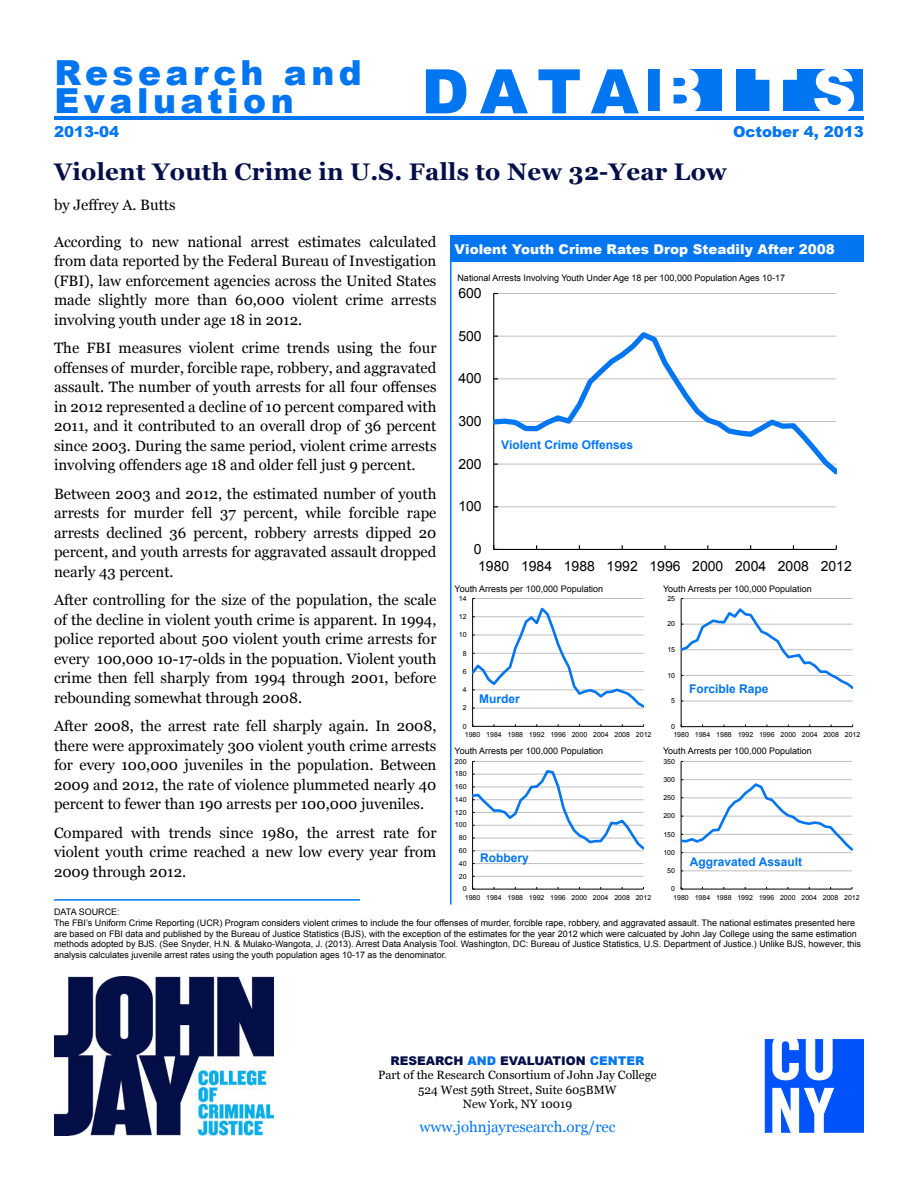
<style>
.page{position:relative;width:918px;height:1188px;background:#fff}
.page>*{position:absolute;margin:0;border:0;box-sizing:border-box;transform-origin:0 0}
.t1{font:900 61.5px "Arial";letter-spacing:.22em;color:#0275f0}
.t2{font:900 34.5px/28.5px "Arial";letter-spacing:.13em;color:#0275f0}
.t3{font:700 24px "Georgia";letter-spacing:.01em;color:#040f47}
.t4{font:15px/19.5px "Georgia";color:#000;text-align:justify}
.t5{font:15px "Georgia";color:#0275f0}
.t6{font:900 15px "Arial";color:#0275f0}
.t7{font:13.95px "Arial";color:#000}
.t8{font:900 13.5px "Arial";color:#fff}
.t9{font:12px/14.4px "Georgia";color:#000;text-align:center}
.t10{font:700 12px "Arial";color:#0275f0}
.t11{font:900 12px "Arial";color:#040f47}
.t12{font:9px/10.8px "Arial";color:#000}
.t13{font:7.05px "Arial";color:#000}
.s1{color:#fff}
.s2{color:#0275f0}
</style>
<div class="page">
<svg style="left:765px;top:1039px;width:99px;height:93px"></svg>
<div style="left:648px;top:69px;width:214px;height:42px;background:#0275f0"></div>
<hr style="left:54px;top:117px;width:810px;height:3px;background:#0275f0">
<div style="left:450px;top:236px;width:414px;height:26px;background:#0275f0"></div>
<img style="left:54px;top:977px;width:219px;height:158px">
<hr style="left:450px;top:261px;width:2px;height:643px;background:#0275f0">
<hr style="left:54px;top:899px;width:306px;height:2px;background:#0275f0">
<hr style="left:494px;top:507px;width:342px;height:1px;background:#bfbfbf">
<hr style="left:494px;top:293px;width:342px;height:1px;background:#bfbfbf">
<hr style="left:493px;top:294px;width:1px;height:255px;background:#000">
<hr style="left:494px;top:549px;width:342px;height:1px;background:#000">
<svg style="left:494px;top:328px;width:343px;height:151px"></svg>
<hr style="left:472px;top:599px;width:1px;height:127px;background:#000">
<hr style="left:473px;top:726px;width:171px;height:1px;background:#000">
<svg style="left:473px;top:598px;width:171px;height:112px"></svg>
<hr style="left:681px;top:701px;width:172px;height:1px;background:#bfbfbf">
<hr style="left:681px;top:598px;width:172px;height:1px;background:#bfbfbf">
<hr style="left:681px;top:599px;width:1px;height:128px;background:#000">
<hr style="left:681px;top:726px;width:172px;height:1px;background:#000">
<svg style="left:681px;top:606px;width:172px;height:86px"></svg>
<hr style="left:473px;top:876px;width:170px;height:1px;background:#bfbfbf">
<hr style="left:473px;top:863px;width:170px;height:1px;background:#bfbfbf">
<hr style="left:473px;top:761px;width:170px;height:1px;background:#bfbfbf">
<hr style="left:472px;top:761px;width:1px;height:128px;background:#000">
<hr style="left:473px;top:889px;width:170px;height:1px;background:#000">
<svg style="left:473px;top:768px;width:171px;height:84px"></svg>
<hr style="left:681px;top:871px;width:171px;height:1px;background:#bfbfbf">
<hr style="left:681px;top:761px;width:171px;height:1px;background:#bfbfbf">
<hr style="left:681px;top:761px;width:1px;height:128px;background:#000">
<hr style="left:681px;top:889px;width:171px;height:1px;background:#000">
<svg style="left:681px;top:779px;width:171px;height:74px"></svg>
<h2 class="t2" style="left:55px;top:57px;width:309px">Research and<br>Evaluation</h2>
<p class="t6" style="left:54px;top:121px;width:67px">2013-04</p>
<h1 class="t1" style="left:421px;top:47px;width:437px">DATA<span class="s1">BITS</span></h1>
<p class="t6" style="left:733px;top:121px;width:132px">October 4, 2013</p>
<h3 class="t3" style="left:54px;top:156px;width:674px">Violent Youth Crime in U.S. Falls to New 32-Year Low</h3>
<p class="t4" style="left:54px;top:196px;width:123px">by Jeffrey A. Butts</p>
<p class="t4" style="left:54px;top:232px;width:384px">According to new national arrest estimates calculated from data reported by the Federal Bureau of Investigation (FBI), law enforcement agencies across the United States made slightly more than 60,000 violent crime arrests involving youth under age 18 in 2012.</p>
<p class="t4" style="left:54px;top:339px;width:384px">The FBI measures violent crime trends using the four offenses of murder, forcible rape, robbery, and aggravated assault. The number of youth arrests for all four offenses in 2012 represented a decline of 10 percent compared with 2011, and it contributed to an overall drop of 36 percent since 2003. During the same period, violent crime arrests involving offenders age 18 and older fell just 9 percent.</p>
<p class="t4" style="left:54px;top:484px;width:384px">Between 2003 and 2012, the estimated number of youth arrests for murder fell 37 percent, while forcible rape arrests declined 36 percent, robbery arrests dipped 20 percent, and youth arrests for aggravated assault dropped nearly 43 percent.</p>
<p class="t4" style="left:54px;top:591px;width:384px">After controlling for the size of the population, the scale of the decline in violent youth crime is apparent. In 1994, police reported about 500 violent youth crime arrests for every 100,000 10-17-olds in the popuation. Violent youth crime then fell sharply from 1994 through 2001, before rebounding somewhat through 2008.</p>
<p class="t4" style="left:54px;top:717px;width:384px">After 2008, the arrest rate fell sharply again. In 2008, there were approximately 300 violent youth crime arrests for every 100,000 juveniles in the population. Between 2009 and 2012, the rate of violence plummeted nearly 40 percent to fewer than 190 arrests per 100,000 juveniles.</p>
<p class="t4" style="left:54px;top:823px;width:384px">Compared with trends since 1980, the arrest rate for violent youth crime reached a new low every year from 2009 through 2012.</p>
<p class="t12" style="left:54px;top:907px;width:809px">DATA SOURCE:<br>The FBI’s Uniform Crime Reporting (UCR) Program considers violent crimes to include the four offenses of murder, forcible rape, robbery, and aggravated assault. The national estimates presented here are based on FBI data and published by the Bureau of Justice Statistics (BJS), with the exception of the estimates for the year 2012 which were calcuated by John Jay College using the same estimation methods adopted by BJS. (See Snyder, H.N. &amp; Mulako-Wangota, J. (2013). Arrest Data Analysis Tool. Washington, DC: Bureau of Justice Statistics, U.S. Department of Justice.) Unlike BJS, however, this analysis calculates juvenile arrest rates using the youth population ages 10-17 as the denominator.</p>
<p class="t8" style="left:454px;top:239px;width:382px">Violent Youth Crime Rates Drop Steadily After 2008</p>
<p class="t12" style="left:458px;top:273px;width:329px">National Arrests Involving Youth Under Age 18 per 100,000 Population Ages 10-17</p>
<p class="t7" style="left:458px;top:284px;width:25px">600</p>
<p class="t7" style="left:458px;top:327px;width:25px">500</p>
<p class="t7" style="left:458px;top:369px;width:25px">400</p>
<p class="t7" style="left:458px;top:412px;width:25px">300</p>
<p class="t10" style="left:501px;top:437px;width:133px">Violent Crime Offenses</p>
<p class="t7" style="left:458px;top:455px;width:25px">200</p>
<p class="t7" style="left:458px;top:497px;width:25px">100</p>
<p class="t7" style="left:474px;top:540px;width:9px">0</p>
<p class="t7" style="left:478px;top:557px;width:375px">1980 1984 1988 1992 1996 2000 2004 2008 2012</p>
<p class="t12" style="left:454px;top:583px;width:150px">Youth Arrests per 100,000 Population</p>
<p class="t12" style="left:663px;top:583px;width:150px">Youth Arrests per 100,000 Population</p>
<p class="t13" style="left:459px;top:594px;width:9px">14</p>
<p class="t13" style="left:667px;top:594px;width:9px">25</p>
<p class="t13" style="left:459px;top:612px;width:9px">12</p>
<p class="t13" style="left:667px;top:619px;width:9px">20</p>
<p class="t13" style="left:459px;top:630px;width:9px">10</p>
<p class="t13" style="left:667px;top:645px;width:9px">15</p>
<p class="t13" style="left:463px;top:648px;width:5px">8</p>
<p class="t13" style="left:463px;top:667px;width:5px">6</p>
<p class="t13" style="left:667px;top:671px;width:9px">10</p>
<p class="t10" style="left:689px;top:680px;width:81px">Forcible Rape</p>
<p class="t13" style="left:463px;top:685px;width:5px">4</p>
<p class="t10" style="left:479px;top:691px;width:42px">Murder</p>
<p class="t13" style="left:671px;top:696px;width:5px">5</p>
<p class="t13" style="left:463px;top:703px;width:5px">2</p>
<p class="t13" style="left:463px;top:721px;width:5px">0</p>
<p class="t13" style="left:671px;top:722px;width:5px">0</p>
<p class="t13" style="left:465px;top:730px;width:188px">1980 1984 1988 1992 1996 2000 2004 2008 2012</p>
<p class="t13" style="left:673px;top:730px;width:189px">1980 1984 1988 1992 1996 2000 2004 2008 2012</p>
<p class="t12" style="left:454px;top:746px;width:150px">Youth Arrests per 100,000 Population</p>
<p class="t12" style="left:663px;top:746px;width:150px">Youth Arrests per 100,000 Population</p>
<p class="t13" style="left:663px;top:757px;width:13px">350</p>
<p class="t13" style="left:455px;top:757px;width:13px">200</p>
<p class="t13" style="left:455px;top:769px;width:13px">180</p>
<p class="t13" style="left:663px;top:775px;width:13px">300</p>
<p class="t13" style="left:455px;top:782px;width:13px">160</p>
<p class="t13" style="left:663px;top:793px;width:13px">250</p>
<p class="t13" style="left:455px;top:795px;width:13px">140</p>
<p class="t13" style="left:455px;top:808px;width:13px">120</p>
<p class="t13" style="left:663px;top:811px;width:13px">200</p>
<p class="t13" style="left:455px;top:820px;width:13px">100</p>
<p class="t13" style="left:663px;top:829px;width:13px">150</p>
<p class="t13" style="left:459px;top:833px;width:9px">80</p>
<p class="t13" style="left:459px;top:846px;width:9px">60</p>
<p class="t13" style="left:663px;top:848px;width:13px">100</p>
<p class="t10" style="left:480px;top:849px;width:50px">Robbery</p>
<p class="t10" style="left:690px;top:854px;width:114px">Aggravated Assault</p>
<p class="t13" style="left:459px;top:859px;width:9px">40</p>
<p class="t13" style="left:667px;top:866px;width:9px">50</p>
<p class="t13" style="left:459px;top:871px;width:9px">20</p>
<p class="t13" style="left:671px;top:884px;width:5px">0</p>
<p class="t13" style="left:463px;top:884px;width:5px">0</p>
<p class="t13" style="left:673px;top:893px;width:188px">1980 1984 1988 1992 1996 2000 2004 2008 2012</p>
<p class="t13" style="left:465px;top:893px;width:188px">1980 1984 1988 1992 1996 2000 2004 2008 2012</p>
<p class="t11" style="left:390px;top:1052px;width:256px">RESEARCH <span class="s2">AND</span> EVALUATION <span class="s2">CENTER</span></p>
<p class="t9" style="left:378px;top:1068px;width:280px">Part of the Research Consortium of John Jay College<br>524 West 59th Street, Suite 605BMW<br>New York, NY 10019</p>
<p class="t5" style="left:419px;top:1118px;width:198px">www.johnjayresearch.org/rec</p>
</div>
